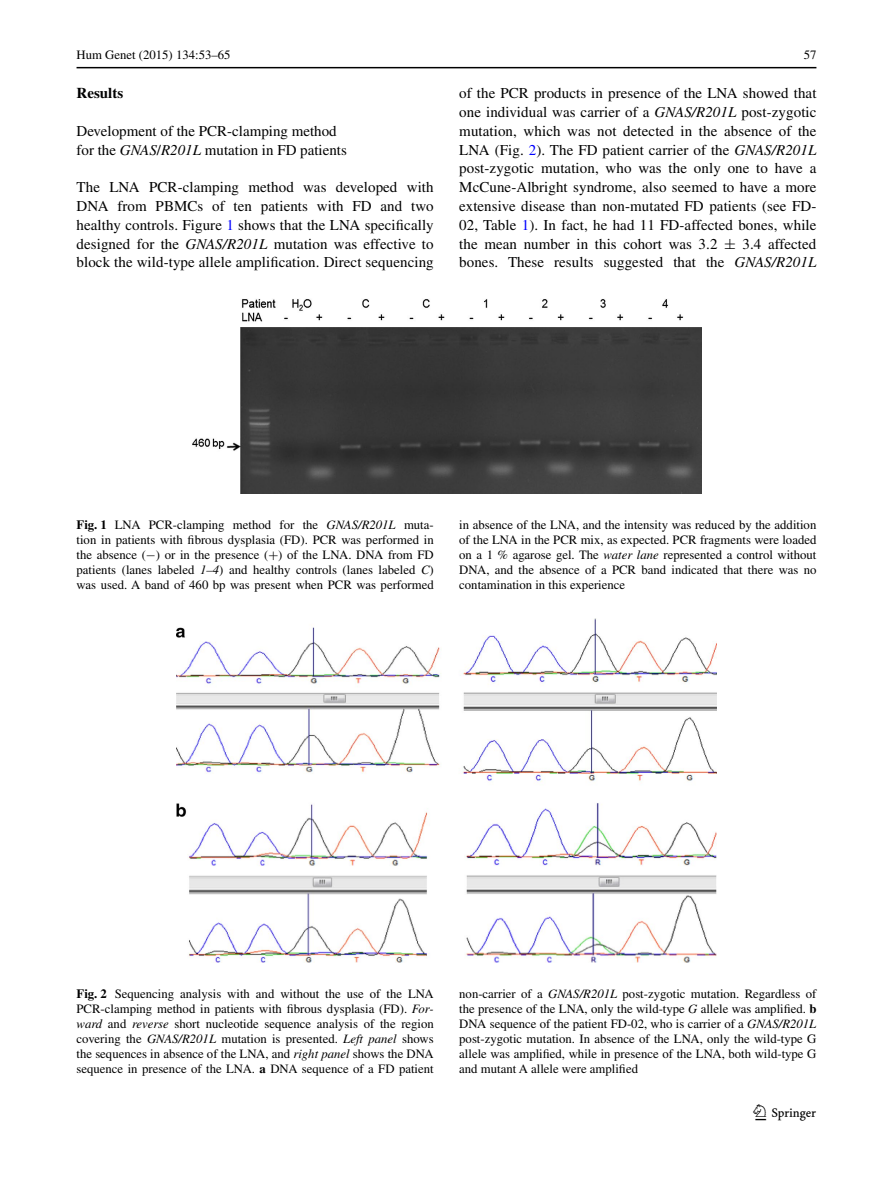
<style>
.page{position:relative;width:893px;height:1187px;background:#fff}
.page>*{position:absolute;margin:0;border:0;box-sizing:border-box;transform-origin:0 0}
.t1{font:22.5px "Springnew";color:#000}
.t2{font:15px/18.8px "Times";letter-spacing:.005em;color:#000;text-align:justify}
.t3{font:700 15px "Times";color:#000}
.t4{font:12.75px/15px "Times";color:#000;text-align:justify}
.s1{font-style:italic}
.s2{color:#00f}
.s3{font-family:"MTSY"}
.s4{font-weight:700}
</style>
<div class="page">
<hr style="left:77px;top:67px;width:739px;height:1px;background:#000">
<img style="left:192px;top:299px;width:510px;height:194px">
<img style="left:176px;top:618px;width:540px;height:344px">
<p class="t4" style="left:77px;top:48px;width:156px">Hum Genet (2015) 134:53–65</p>
<p class="t4" style="left:804px;top:48px;width:14px">57</p>
<p class="t3" style="left:77px;top:84px;width:48px">Results</p>
<p class="t2" style="left:77px;top:121px;width:272px">Development of the PCR‑clamping method for the <span class="s1">GNAS</span>/<span class="s1">R201L</span> mutation in FD patients</p>
<p class="t2" style="left:77px;top:178px;width:359px">The LNA PCR-clamping method was developed with DNA from PBMCs of ten patients with FD and two healthy controls. Figure <span class="s2">1</span> shows that the LNA specifically designed for the <span class="s1">GNAS/R201L</span> mutation was effective to block the wild-type allele amplification. Direct sequencing</p>
<p class="t2" style="left:459px;top:84px;width:359px">of the PCR products in presence of the LNA showed that one individual was carrier of a <span class="s1">GNAS/R201L</span> post-zygotic mutation, which was not detected in the absence of the LNA (Fig. <span class="s2">2</span>). The FD patient carrier of the <span class="s1">GNAS/R201L </span>post-zygotic mutation, who was the only one to have a McCune-Albright syndrome, also seemed to have a more extensive disease than non-mutated FD patients (see FD-02, Table <span class="s2">1</span>). In fact, he had 11 FD-affected bones, while the mean number in this cohort was 3.2 <span class="s3">±</span> 3.4 affected bones. These results suggested that the <span class="s1">GNAS/R201L</span></p>
<p class="t4" style="left:77px;top:517px;width:359px"><span class="s4">Fig. 1</span> LNA PCR-clamping method for the <span class="s1">GNAS/R201L</span> muta&shy;tion in patients with fibrous dysplasia (FD). PCR was performed in the absence (<span class="s3">−</span>) or in the presence (<span class="s3">+</span>) of the LNA. DNA from FD patients (lanes labeled <span class="s1">1–4</span>) and healthy controls (lanes labeled <span class="s1">C</span>) was used. A band of 460 bp was present when PCR was performed</p>
<p class="t4" style="left:459px;top:517px;width:359px">in absence of the LNA, and the intensity was reduced by the addition of the LNA in the PCR mix, as expected. PCR fragments were loaded on a 1 % agarose gel. The <span class="s1">water lane</span> represented a control without DNA, and the absence of a PCR band indicated that there was no contamination in this experience</p>
<p class="t4" style="left:77px;top:986px;width:359px"><span class="s4">Fig. 2</span> Sequencing analysis with and without the use of the LNA PCR-clamping method in patients with fibrous dysplasia (FD). <span class="s1">For&shy;ward</span> and <span class="s1">reverse</span> short nucleotide sequence analysis of the region covering the <span class="s1">GNAS/R201L</span> mutation is presented. <span class="s1">Left panel</span> shows the sequences in absence of the LNA, and <span class="s1">right panel</span> shows the DNA sequence in presence of the LNA. <span class="s4">a</span> DNA sequence of a FD patient</p>
<p class="t4" style="left:459px;top:986px;width:359px">non-carrier of a <span class="s1">GNAS/R201L</span> post-zygotic mutation. Regardless of the presence of the LNA, only the wild-type <span class="s1">G</span> allele was amplified. <span class="s4">b </span>DNA sequence of the patient FD-02, who is carrier of a <span class="s1">GNAS/R201L </span>post-zygotic mutation. In absence of the LNA, only the wild-type G allele was amplified, while in presence of the LNA, both wild-type G and mutant A allele were amplified</p>
<h1 class="t1" style="left:755px;top:1104px;width:62px">1 3</h1>
</div>
